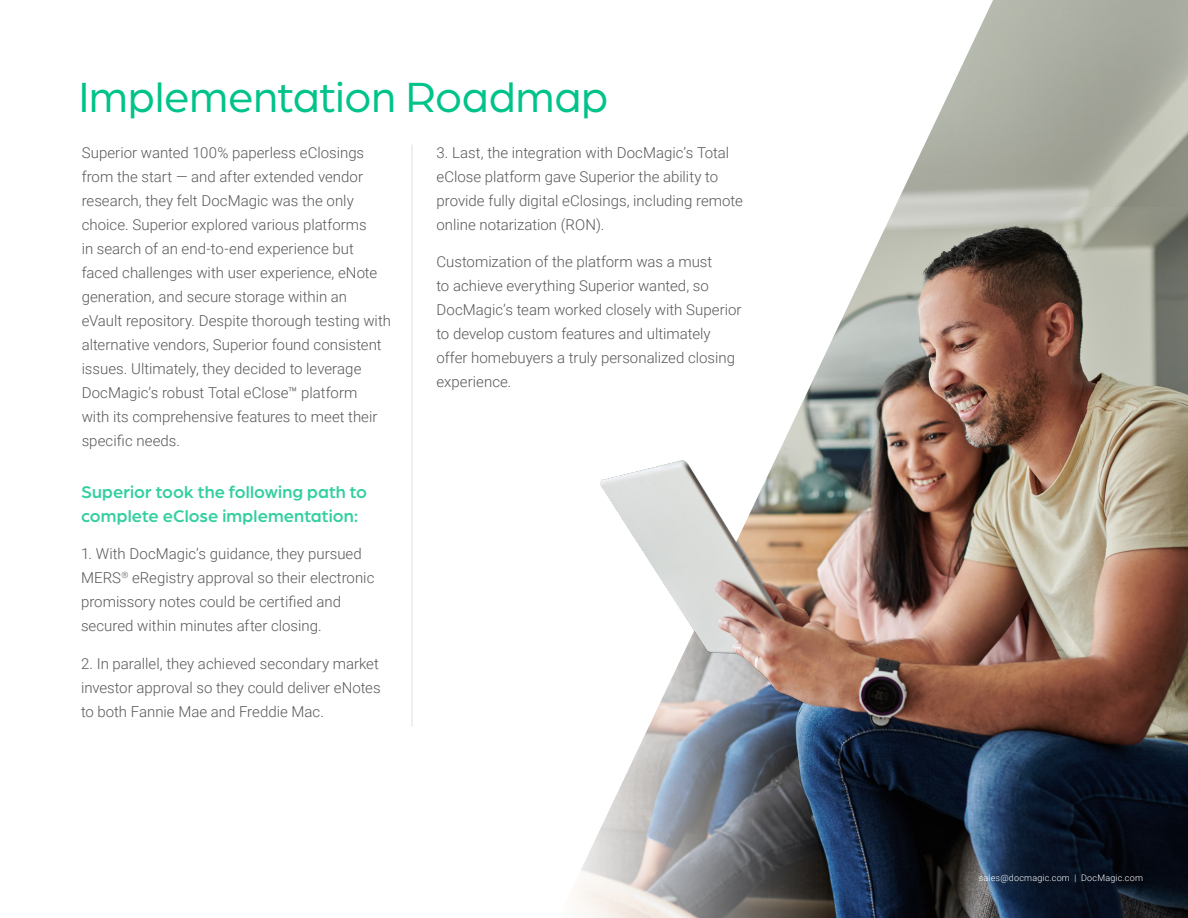
<style>
.page{position:relative;width:1188px;height:918px;background:#fff}
.page>*{position:absolute;margin:0;border:0;box-sizing:border-box;transform-origin:0 0}
.Headline{font:45px "Arboria";color:#00c389}
.Body{font:500 18px/24px "Arboria";letter-spacing:.005em;color:#33cfa1}
.Body-2{font:300 15px/24px "Roboto";color:#57585a}
.Web_address{font:300 9px "Roboto";letter-spacing:.02em;color:#fff}
</style>
<div class="page">
<hr style="left:411px;top:145px;width:2px;height:581px;background:#ebebec">
<img style="left:895px;top:0;width:293px;height:207px">
<img style="left:575px;top:207px;width:613px;height:711px">
<p class="Headline" style="left:79px;top:68px;width:531px">Implementation Roadmap</p>
<p class="Body-2" style="left:82px;top:140px;width:311px">Superior wanted 100% paperless eClosings from the start — and after extended vendor research, they felt DocMagic was the only choice. Superior explored various platforms<br>in search of an end-to-end experience but faced challenges with user experience, eNote generation, and secure storage within an eVault repository. Despite thorough testing with alternative vendors, Superior found consistent issues. Ultimately, they decided to leverage DocMagic’s robust Total eClose™ platform<br>with its comprehensive features to meet their specific needs.</p>
<p class="Body" style="left:81px;top:479px;width:288px">Superior took the following path to complete eClose implementation:</p>
<p class="Body-2" style="left:81px;top:541px;width:295px">1. With DocMagic’s guidance, they pursued MERS<sup>®</sup> eRegistry approval so their electronic promissory notes could be certified and secured within minutes after closing.</p>
<p class="Body-2" style="left:81px;top:651px;width:301px;text-align:justify">2. In parallel, they achieved secondary market investor approval so they could deliver eNotes to both Fannie Mae and Freddie Mac.</p>
<p class="Body-2" style="left:436px;top:140px;width:308px">3. Last, the integration with DocMagic’s Total eClose platform gave Superior the ability to provide fully digital eClosings, including remote online notarization (RON).</p>
<p class="Body-2" style="left:436px;top:249px;width:307px">Customization of the platform was a must<br>to achieve everything Superior wanted, so DocMagic’s team worked closely with Superior to develop custom features and ultimately offer homebuyers a truly personalized closing experience.</p>
<p class="Web_address" style="left:979px;top:871px;width:166px">sales@docmagic.com | DocMagic.com</p>
</div>
